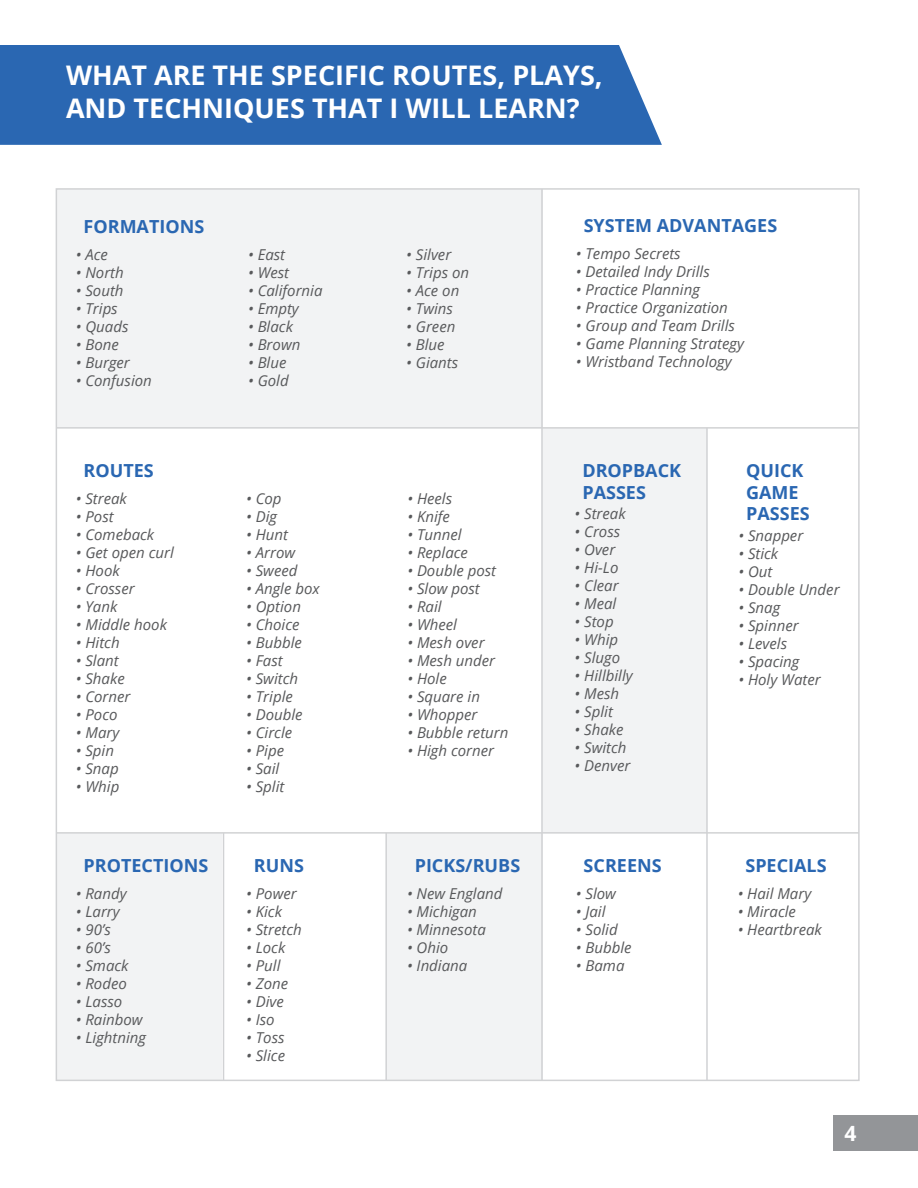
<style>
.page{position:relative;width:918px;height:1188px;background:#fff}
.page>*{position:absolute;margin:0;border:0;box-sizing:border-box;transform-origin:0 0}
.t1{font:700 27px/32.4px "Open Sans";color:#fff}
.t2{font:700 21px "Open Sans";color:#fff}
.t3{font:700 18px/21.6px "Open Sans";color:#2a67b2}
.t4{font:italic 15px "Open Sans";color:#58595b}
</style>
<div class="page">
<div style="left:542px;top:428px;width:165px;height:405px;background:#f2f3f4"></div>
<div style="left:386px;top:833px;width:157px;height:247px;background:#f2f3f4"></div>
<div style="left:56px;top:189px;width:487px;height:239px;background:#f2f3f4"></div>
<div style="left:56px;top:833px;width:166px;height:247px;background:#f2f3f4"></div>
<div style="left:0;top:45px;width:662px;height:100px;background:#2a67b2"></div>
<hr style="left:56px;top:427px;width:803px;height:2px;background:#d1d2d4">
<hr style="left:541px;top:189px;width:2px;height:891px;background:#d1d2d4">
<hr style="left:706px;top:428px;width:2px;height:652px;background:#d1d2d4">
<hr style="left:56px;top:832px;width:803px;height:2px;background:#d1d2d4">
<hr style="left:385px;top:833px;width:2px;height:247px;background:#d1d2d4">
<hr style="left:223px;top:833px;width:1px;height:247px;background:#d1d2d4">
<div style="left:833px;top:1115px;width:85px;height:36px;background:#939598"></div>
<h1 class="t1" style="left:66px;top:59px;width:538px">WHAT ARE THE SPECIFIC ROUTES, PLAYS,<br>AND TECHNIQUES THAT I WILL LEARN?</h1>
<p class="t3" style="left:84px;top:215px;width:122px">FORMATIONS</p>
<p class="t4" style="left:76px;top:244px;width:34px">• Ace</p>
<p class="t4" style="left:76px;top:262px;width:49px">• North</p>
<p class="t4" style="left:76px;top:280px;width:49px">• South</p>
<p class="t4" style="left:76px;top:298px;width:43px">• Trips</p>
<p class="t4" style="left:76px;top:316px;width:54px">• Quads</p>
<p class="t4" style="left:76px;top:334px;width:45px">• Bone</p>
<p class="t4" style="left:76px;top:352px;width:55px">• Burger</p>
<p class="t4" style="left:76px;top:370px;width:78px">• Confusion</p>
<p class="t3" style="left:84px;top:459px;width:72px">ROUTES</p>
<p class="t4" style="left:76px;top:488px;width:53px">• Streak</p>
<p class="t4" style="left:76px;top:506px;width:39px">• Post</p>
<p class="t4" style="left:76px;top:524px;width:80px">• Comeback</p>
<p class="t4" style="left:76px;top:542px;width:100px">• Get open curl</p>
<p class="t4" style="left:76px;top:560px;width:45px">• Hook</p>
<p class="t4" style="left:76px;top:578px;width:60px">• Crosser</p>
<p class="t4" style="left:76px;top:596px;width:43px">• Yank</p>
<p class="t4" style="left:76px;top:614px;width:93px">• Middle hook</p>
<p class="t4" style="left:76px;top:632px;width:45px">• Hitch</p>
<p class="t4" style="left:76px;top:650px;width:44px">• Slant</p>
<p class="t4" style="left:76px;top:668px;width:50px">• Shake</p>
<p class="t4" style="left:76px;top:686px;width:56px">• Corner</p>
<p class="t4" style="left:76px;top:704px;width:43px">• Poco</p>
<p class="t4" style="left:76px;top:722px;width:45px">• Mary</p>
<p class="t4" style="left:76px;top:740px;width:40px">• Spin</p>
<p class="t4" style="left:76px;top:758px;width:44px">• Snap</p>
<p class="t4" style="left:76px;top:776px;width:45px">• Whip</p>
<p class="t3" style="left:84px;top:855px;width:126px">PROTECTIONS</p>
<p class="t4" style="left:76px;top:883px;width:52px">• Randy</p>
<p class="t4" style="left:76px;top:901px;width:45px">• Larry</p>
<p class="t4" style="left:76px;top:919px;width:37px">• 90’s</p>
<p class="t4" style="left:76px;top:937px;width:37px">• 60’s</p>
<p class="t4" style="left:76px;top:955px;width:54px">• Smack</p>
<p class="t4" style="left:76px;top:973px;width:52px">• Rodeo</p>
<p class="t4" style="left:76px;top:991px;width:48px">• Lasso</p>
<p class="t4" style="left:76px;top:1009px;width:68px">• Rainbow</p>
<p class="t4" style="left:76px;top:1027px;width:72px">• Lightning</p>
<p class="t4" style="left:248px;top:244px;width:38px">• East</p>
<p class="t4" style="left:248px;top:262px;width:43px">• West</p>
<p class="t4" style="left:248px;top:280px;width:76px">• California</p>
<p class="t4" style="left:248px;top:298px;width:52px">• Empty</p>
<p class="t4" style="left:248px;top:316px;width:46px">• Black</p>
<p class="t4" style="left:248px;top:334px;width:54px">• Brown</p>
<p class="t4" style="left:248px;top:352px;width:40px">• Blue</p>
<p class="t4" style="left:248px;top:370px;width:42px">• Gold</p>
<p class="t4" style="left:246px;top:488px;width:37px">• Cop</p>
<p class="t4" style="left:246px;top:506px;width:32px">• Dig</p>
<p class="t4" style="left:246px;top:524px;width:43px">• Hunt</p>
<p class="t4" style="left:246px;top:542px;width:50px">• Arrow</p>
<p class="t4" style="left:246px;top:560px;width:53px">• Sweed</p>
<p class="t4" style="left:246px;top:578px;width:75px">• Angle box</p>
<p class="t4" style="left:246px;top:596px;width:56px">• Option</p>
<p class="t4" style="left:246px;top:614px;width:55px">• Choice</p>
<p class="t4" style="left:246px;top:632px;width:57px">• Bubble</p>
<p class="t4" style="left:246px;top:650px;width:38px">• Fast</p>
<p class="t4" style="left:246px;top:668px;width:53px">• Switch</p>
<p class="t4" style="left:246px;top:686px;width:48px">• Triple</p>
<p class="t4" style="left:246px;top:704px;width:58px">• Double</p>
<p class="t4" style="left:246px;top:722px;width:48px">• Circle</p>
<p class="t4" style="left:246px;top:740px;width:39px">• Pipe</p>
<p class="t4" style="left:246px;top:758px;width:35px">• Sail</p>
<p class="t4" style="left:246px;top:776px;width:40px">• Split</p>
<p class="t3" style="left:254px;top:855px;width:52px">RUNS</p>
<p class="t4" style="left:246px;top:883px;width:52px">• Power</p>
<p class="t4" style="left:246px;top:901px;width:37px">• Kick</p>
<p class="t4" style="left:246px;top:919px;width:57px">• Stretch</p>
<p class="t4" style="left:246px;top:937px;width:41px">• Lock</p>
<p class="t4" style="left:246px;top:955px;width:36px">• Pull</p>
<p class="t4" style="left:246px;top:973px;width:43px">• Zone</p>
<p class="t4" style="left:246px;top:991px;width:39px">• Dive</p>
<p class="t4" style="left:246px;top:1009px;width:30px">• Iso</p>
<p class="t4" style="left:246px;top:1027px;width:40px">• Toss</p>
<p class="t4" style="left:246px;top:1045px;width:40px">• Slice</p>
<p class="t4" style="left:406px;top:244px;width:46px">• Silver</p>
<p class="t4" style="left:406px;top:262px;width:64px">• Trips on</p>
<p class="t4" style="left:406px;top:280px;width:55px">• Ace on</p>
<p class="t4" style="left:406px;top:298px;width:48px">• Twins</p>
<p class="t4" style="left:406px;top:316px;width:51px">• Green</p>
<p class="t4" style="left:406px;top:334px;width:40px">• Blue</p>
<p class="t4" style="left:406px;top:352px;width:53px">• Giants</p>
<p class="t4" style="left:407px;top:488px;width:46px">• Heels</p>
<p class="t4" style="left:407px;top:506px;width:44px">• Knife</p>
<p class="t4" style="left:407px;top:524px;width:56px">• Tunnel</p>
<p class="t4" style="left:407px;top:542px;width:62px">• Replace</p>
<p class="t4" style="left:407px;top:560px;width:90px">• Double post</p>
<p class="t4" style="left:407px;top:578px;width:74px">• Slow post</p>
<p class="t4" style="left:407px;top:596px;width:36px">• Rail</p>
<p class="t4" style="left:407px;top:614px;width:51px">• Wheel</p>
<p class="t4" style="left:407px;top:632px;width:79px">• Mesh over</p>
<p class="t4" style="left:407px;top:650px;width:89px">• Mesh under</p>
<p class="t4" style="left:407px;top:668px;width:41px">• Hole</p>
<p class="t4" style="left:407px;top:686px;width:74px">• Square in</p>
<p class="t4" style="left:407px;top:704px;width:72px">• Whopper</p>
<p class="t4" style="left:407px;top:722px;width:103px">• Bubble return</p>
<p class="t4" style="left:407px;top:740px;width:88px">• High corner</p>
<p class="t3" style="left:415px;top:855px;width:107px">PICKS/RUBS</p>
<p class="t4" style="left:407px;top:883px;width:97px">• New England</p>
<p class="t4" style="left:407px;top:901px;width:71px">• Michigan</p>
<p class="t4" style="left:407px;top:919px;width:80px">• Minnesota</p>
<p class="t4" style="left:407px;top:937px;width:43px">• Ohio</p>
<p class="t4" style="left:407px;top:955px;width:62px">• Indiana</p>
<p class="t3" style="left:584px;top:214px;width:195px">SYSTEM ADVANTAGES</p>
<p class="t4" style="left:576px;top:243px;width:106px">• Tempo Secrets</p>
<p class="t4" style="left:576px;top:261px;width:135px">• Detailed Indy Drills</p>
<p class="t4" style="left:576px;top:279px;width:126px">• Practice Planning</p>
<p class="t4" style="left:576px;top:297px;width:154px">• Practice Organization</p>
<p class="t4" style="left:576px;top:315px;width:161px">• Group and Team Drills</p>
<p class="t4" style="left:576px;top:333px;width:170px">• Game Planning Strategy</p>
<p class="t4" style="left:576px;top:351px;width:157px">• Wristband Technology</p>
<p class="t3" style="left:582px;top:459px;width:100px">DROPBACK<br>PASSES</p>
<p class="t4" style="left:575px;top:503px;width:53px">• Streak</p>
<p class="t4" style="left:575px;top:521px;width:47px">• Cross</p>
<p class="t4" style="left:575px;top:539px;width:42px">• Over</p>
<p class="t4" style="left:575px;top:557px;width:45px">• Hi-Lo</p>
<p class="t4" style="left:575px;top:575px;width:45px">• Clear</p>
<p class="t4" style="left:575px;top:593px;width:43px">• Meal</p>
<p class="t4" style="left:575px;top:611px;width:41px">• Stop</p>
<p class="t4" style="left:575px;top:629px;width:45px">• Whip</p>
<p class="t4" style="left:575px;top:647px;width:47px">• Slugo</p>
<p class="t4" style="left:575px;top:665px;width:60px">• Hillbilly</p>
<p class="t4" style="left:575px;top:683px;width:46px">• Mesh</p>
<p class="t4" style="left:575px;top:701px;width:40px">• Split</p>
<p class="t4" style="left:575px;top:719px;width:50px">• Shake</p>
<p class="t4" style="left:575px;top:737px;width:53px">• Switch</p>
<p class="t4" style="left:575px;top:755px;width:57px">• Denver</p>
<p class="t3" style="left:584px;top:855px;width:79px">SCREENS</p>
<p class="t4" style="left:576px;top:883px;width:42px">• Slow</p>
<p class="t4" style="left:576px;top:901px;width:31px">• Jail</p>
<p class="t4" style="left:576px;top:919px;width:43px">• Solid</p>
<p class="t4" style="left:576px;top:937px;width:57px">• Bubble</p>
<p class="t4" style="left:576px;top:955px;width:50px">• Bama</p>
<p class="t3" style="left:746px;top:459px;width:65px">QUICK<br>GAME<br>PASSES</p>
<p class="t4" style="left:738px;top:525px;width:66px">• Snapper</p>
<p class="t4" style="left:738px;top:543px;width:41px">• Stick</p>
<p class="t4" style="left:738px;top:561px;width:35px">• Out</p>
<p class="t4" style="left:738px;top:579px;width:103px">• Double Under</p>
<p class="t4" style="left:738px;top:597px;width:43px">• Snag</p>
<p class="t4" style="left:738px;top:615px;width:62px">• Spinner</p>
<p class="t4" style="left:738px;top:633px;width:50px">• Levels</p>
<p class="t4" style="left:738px;top:651px;width:62px">• Spacing</p>
<p class="t4" style="left:738px;top:669px;width:84px">• Holy Water</p>
<p class="t3" style="left:745px;top:855px;width:83px">SPECIALS</p>
<p class="t4" style="left:738px;top:883px;width:75px">• Hail Mary</p>
<p class="t4" style="left:738px;top:901px;width:60px">• Miracle</p>
<p class="t4" style="left:738px;top:919px;width:86px">• Heartbreak</p>
<h2 class="t2" style="left:844px;top:1119px;width:13px">4</h2>
</div>
